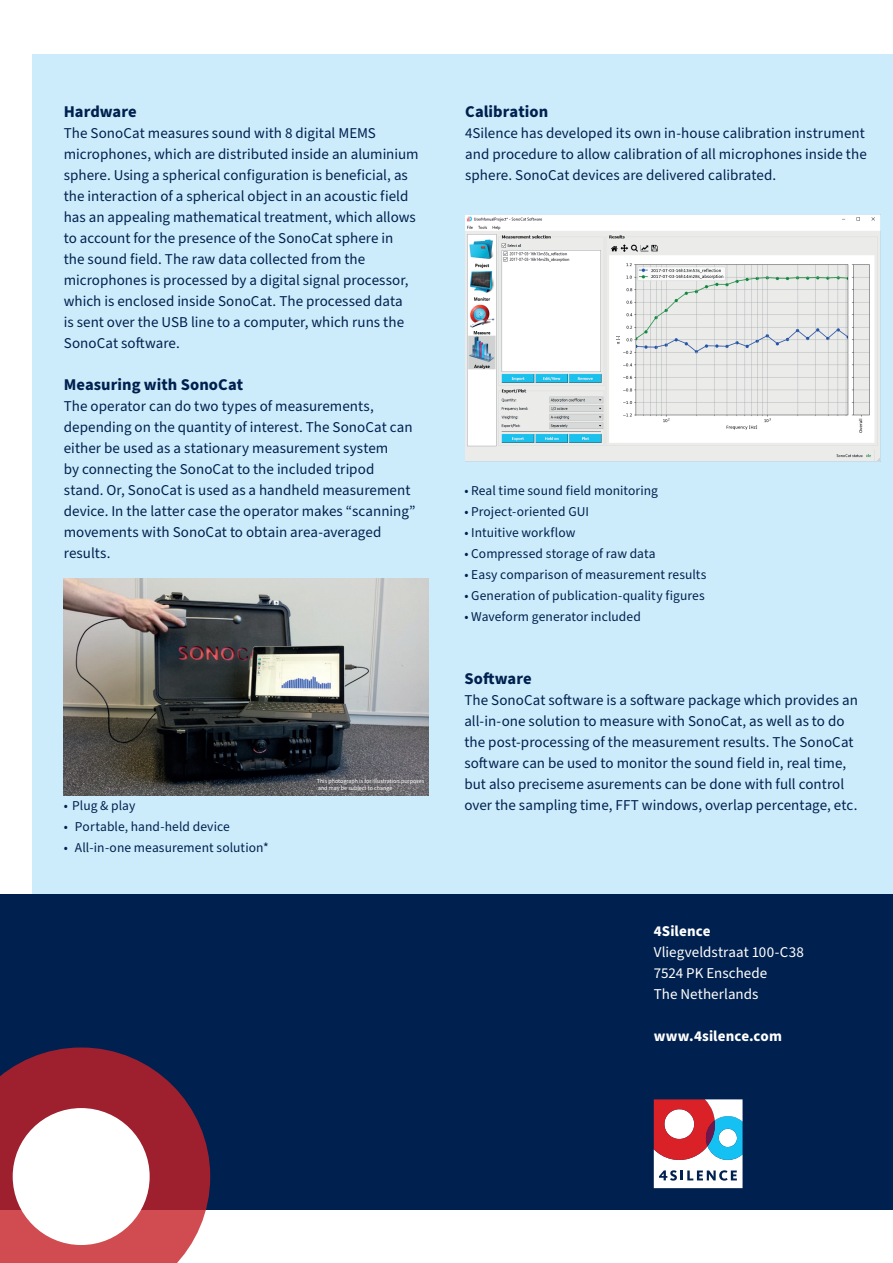
<style>
.page{position:relative;width:893px;height:1263px;background:#fff}
.page>*{position:absolute;margin:0;border:0;box-sizing:border-box;transform-origin:0 0}
.t1{font:700 16.5px "Source Sans Pro";letter-spacing:.005em;color:#00214f}
.t2{font:15px/21px "Source Sans Pro";letter-spacing:.005em;color:#00214f}
.t3{font:15px/21px "Source Sans Pro";letter-spacing:.005em;color:#fff}
.t4{font:700 15px "Source Sans Pro";letter-spacing:.005em;color:#fff}
.t5{font:13.5px "Source Sans Pro";letter-spacing:.005em;color:#00214f}
.t6{font:6px/7.2px "Source Sans Pro";color:#fff}
</style>
<div class="page">
<div style="left:32px;top:54px;width:861px;height:1155px;background:#cdecfb"></div>
<div style="left:0;top:894px;width:893px;height:315px;background:#00214f"></div>
<svg style="left:654px;top:1099px;width:88px;height:89px;background:#c7a2ae"></svg>
<svg style="left:0;top:1047px;width:210px;height:216px"></svg>
<div style="left:13px;top:1108px;width:137px;height:137px;background:#fff;border-radius:50%"></div>
<img style="left:465px;top:215px;width:415px;height:246px">
<img style="left:64px;top:578px;width:365px;height:217px">
<p class="t1" style="left:64px;top:100px;width:74px">Hardware</p>
<p class="t2" style="left:64px;top:123px;width:356px">The SonoCat measures sound with 8 digital MEMS microphones, which are distributed inside an aluminium sphere. Using a spherical configuration is beneficial, as the interaction of a spherical object in an acoustic field has an appealing mathematical treatment, which allows to account for the presence of the SonoCat sphere in<br>the sound field. The raw data collected from the microphones is processed by a digital signal processor, which is enclosed inside SonoCat. The processed data<br>is sent over the USB line to a computer, which runs the SonoCat software.</p>
<p class="t1" style="left:64px;top:373px;width:181px">Measuring with SonoCat</p>
<p class="t2" style="left:64px;top:396px;width:353px">The operator can do two types of measurements, depending on the quantity of interest. The SonoCat can either be used as a stationary measurement system<br>by connecting the SonoCat to the included tripod stand. Or, SonoCat is used as a handheld measurement device. In the latter case the operator makes “scanning” movements with SonoCat to obtain area-averaged results.</p>
<p class="t5" style="left:64px;top:797px;width:73px">• Plug &amp; play</p>
<p class="t5" style="left:64px;top:818px;width:168px">• Portable, hand-held device</p>
<p class="t5" style="left:64px;top:839px;width:207px">• All-in-one measurement solution*</p>
<p class="t6" style="left:317px;top:778px;width:109px">This photograph is for illustration purposes and may be subject to change</p>
<p class="t1" style="left:465px;top:100px;width:84px">Calibration</p>
<p class="t2" style="left:465px;top:123px;width:403px">4Silence has developed its own in-house calibration instrument and procedure to allow calibration of all microphones inside the sphere. SonoCat devices are delivered calibrated.</p>
<p class="t5" style="left:464px;top:482px;width:195px">• Real time sound field monitoring</p>
<p class="t5" style="left:464px;top:503px;width:126px">• Project-oriented GUI</p>
<p class="t5" style="left:464px;top:524px;width:113px">• Intuitive workflow</p>
<p class="t5" style="left:464px;top:545px;width:193px">• Compressed storage of raw data</p>
<p class="t5" style="left:464px;top:566px;width:244px">• Easy comparison of measurement results</p>
<p class="t5" style="left:464px;top:587px;width:242px">• Generation of publication-quality figures</p>
<p class="t5" style="left:464px;top:608px;width:178px">• Waveform generator included</p>
<p class="t1" style="left:464px;top:667px;width:69px">Software</p>
<p class="t2" style="left:464px;top:690px;width:395px">The SonoCat software is a software package which provides an all-in-one solution to measure with SonoCat, as well as to do the post-processing of the measurement results. The SonoCat software can be used to monitor the sound field in, real time, but also preciseme asurements can be done with full control over the sampling time, FFT windows, overlap percentage, etc.</p>
<p class="t4" style="left:654px;top:921px;width:58px">4Silence</p>
<p class="t3" style="left:654px;top:942px;width:152px">Vliegveldstraat 100-C38<br>7524 PK Enschede<br>The Netherlands</p>
<p class="t4" style="left:654px;top:1026px;width:130px">www.4silence.com</p>
</div>
